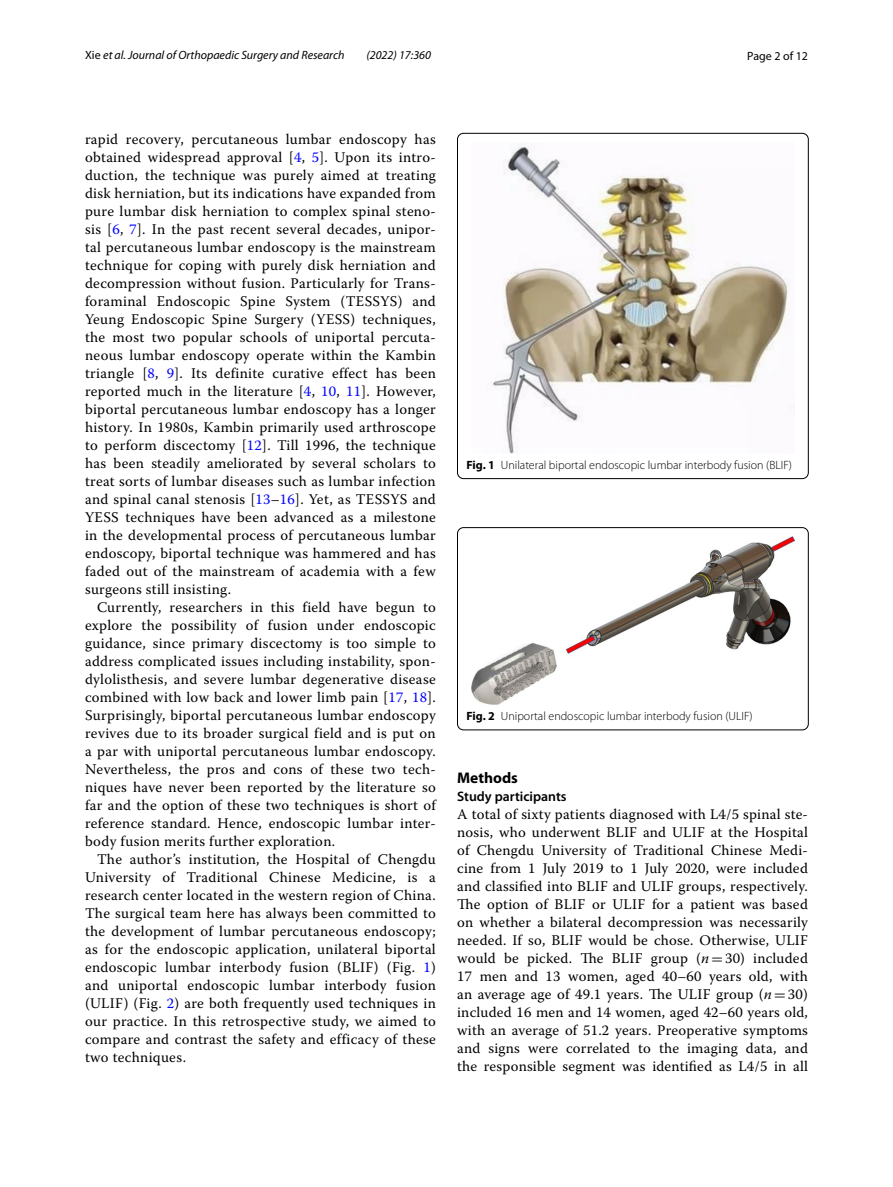
<style>
.page{position:relative;width:893px;height:1187px;background:#fff}
.page>*{position:absolute;margin:0;border:0;box-sizing:border-box;transform-origin:0 0}
.t1{font:700 15.45px "Myriad Pro";color:#000}
.t2{font:14.7px/18px "Warnock Pro";letter-spacing:.02em;color:#000;text-align:justify}
.t3{font:600 13.8px "Myriad Pro";color:#000}
.t4{font:300 12px "Myriad Pro";color:#000}
.t5{font:italic 12px "Myriad Pro";color:#000}
.t6{font:12px "Myriad Pro";color:#000}
.s1{font-style:normal}
.s2{color:#00f}
.s3{font-weight:700}
.s4{font-style:italic}
.s5{font-family:"MTSY"}
</style>
<div class="page">
<img style="left:492px;top:143px;width:301px;height:310px">
<div style="left:457px;top:133px;width:351px;height:346px;border:1px solid #000;border-radius:6px"></div>
<img style="left:471px;top:536px;width:323px;height:168px">
<div style="left:457px;top:527px;width:351px;height:203px;border:1px solid #000;border-radius:6px"></div>
<p class="t5" style="left:85px;top:48px;width:261px"><span class="s1">Xie</span> et al. Journal of Orthopaedic Surgery and Research</p>
<p class="t5" style="left:366px;top:48px;width:66px">(2022) 17:360</p>
<p class="t6" style="left:747px;top:48px;width:62px">Page 2 of 12</p>
<p class="t2" style="left:85px;top:130px;width:352px">rapid recovery, percutaneous lumbar endoscopy has obtained widespread approval [<span class="s2">4</span>, <span class="s2">5</span>]. Upon its intro&shy;duction, the technique was purely aimed at treating disk herniation, but its indications have expanded from pure lumbar disk herniation to complex spinal steno&shy;sis [<span class="s2">6</span>, <span class="s2">7</span>]. In the past recent several decades, unipor&shy;tal percutaneous lumbar endoscopy is the mainstream technique for coping with purely disk herniation and decompression without fusion. Particularly for Trans&shy;foraminal Endoscopic Spine System (TESSYS) and Yeung Endoscopic Spine Surgery (YESS) techniques, the most two popular schools of uniportal percuta&shy;neous lumbar endoscopy operate within the Kambin triangle [<span class="s2">8</span>, <span class="s2">9</span>]. Its definite curative effect has been reported much in the literature [<span class="s2">4</span>, <span class="s2">10</span>, <span class="s2">11</span>]. However, biportal percutaneous lumbar endoscopy has a longer history. In 1980s, Kambin primarily used arthroscope to perform discectomy [<span class="s2">12</span>]. Till 1996, the technique has been steadily ameliorated by several scholars to treat sorts of lumbar diseases such as lumbar infection and spinal canal stenosis [<span class="s2">13</span>–<span class="s2">16</span>]. Yet, as TESSYS and YESS techniques have been advanced as a milestone in the developmental process of percutaneous lumbar endoscopy, biportal technique was hammered and has faded out of the mainstream of academia with a few surgeons still insisting.</p>
<p class="t2" style="left:85px;top:598px;width:352px;text-indent:12px">Currently, researchers in this field have begun to explore the possibility of fusion under endoscopic guidance, since primary discectomy is too simple to address complicated issues including instability, spon&shy;dylolisthesis, and severe lumbar degenerative disease combined with low back and lower limb pain [<span class="s2">17</span>, <span class="s2">18</span>].<br>Surprisingly, biportal percutaneous lumbar endoscopy revives due to its broader surgical field and is put on a par with uniportal percutaneous lumbar endoscopy.<br>Nevertheless, the pros and cons of these two tech&shy;niques have never been reported by the literature so far and the option of these two techniques is short of reference standard. Hence, endoscopic lumbar inter&shy;body fusion merits further exploration.</p>
<p class="t2" style="left:85px;top:850px;width:352px;text-indent:12px">The author’s institution, the Hospital of Chengdu University of Traditional Chinese Medicine, is a research center located in the western region of China.<br>The surgical team here has always been committed to the development of lumbar percutaneous endoscopy; as for the endoscopic application, unilateral biportal endoscopic lumbar interbody fusion (BLIF) (Fig. <span class="s2">1</span>) and uniportal endoscopic lumbar interbody fusion (ULIF) (Fig. <span class="s2">2</span>) are both frequently used techniques in our practice. In this retrospective study, we aimed to compare and contrast the safety and efficacy of these two techniques.</p>
<p class="t4" style="left:466px;top:458px;width:327px"><span class="s3">Fig. 1</span> Unilateral biportal endoscopic lumbar interbody fusion (BLIF)</p>
<p class="t4" style="left:466px;top:709px;width:288px"><span class="s3">Fig. 2</span> Uniportal endoscopic lumbar interbody fusion (ULIF)</p>
<p class="t1" style="left:457px;top:767px;width:62px">Methods</p>
<p class="t3" style="left:457px;top:787px;width:111px">Study participants</p>
<p class="t2" style="left:457px;top:804px;width:352px">A total of sixty patients diagnosed with L4/5 spinal ste&shy;nosis, who underwent BLIF and ULIF at the Hospital of Chengdu University of Traditional Chinese Medi&shy;cine from 1 July 2019 to 1 July 2020, were included and classified into BLIF and ULIF groups, respectively.<br>The option of BLIF or ULIF for a patient was based on whether a bilateral decompression was necessarily needed. If so, BLIF would be chose. Otherwise, ULIF would be picked. The BLIF group (<span class="s4">n</span><span class="s5">=</span>30) included 17 men and 13 women, aged 40–60 years old, with an average age of 49.1 years. The ULIF group (<span class="s4">n</span><span class="s5">=</span>30) included 16 men and 14 women, aged 42–60 years old, with an average of 51.2 years. Preoperative symptoms and signs were correlated to the imaging data, and the responsible segment was identified as L4/5 in all</p>
</div>
